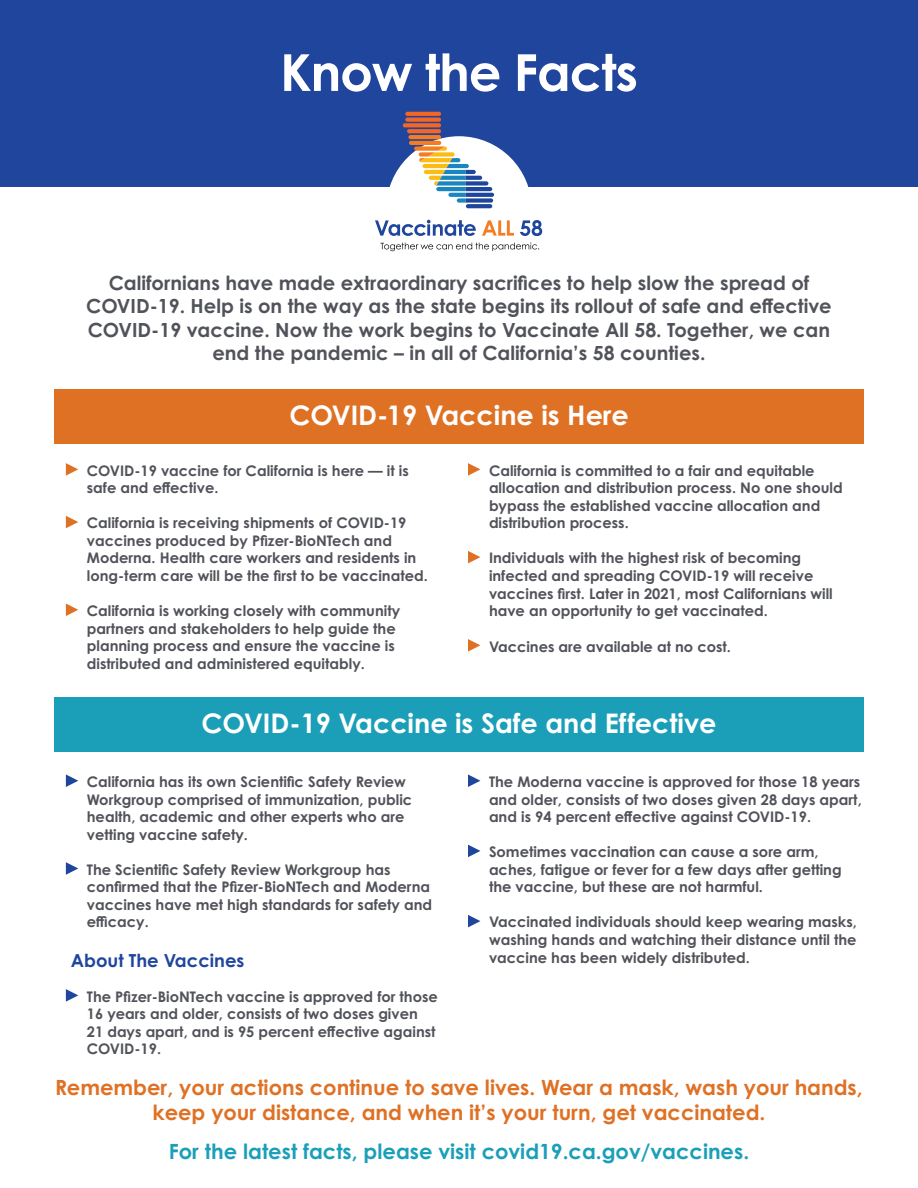
<style>
.page{position:relative;width:918px;height:1188px;background:#fff}
.page>*{position:absolute;margin:0;border:0;box-sizing:border-box;transform-origin:0 0}
.t1{font:700 51px "Century Gothic Pro";letter-spacing:-.02em;color:#fff}
.t2{font:700 27px "Century Gothic Pro";color:#fff}
.t3{font:700 21px/25.2px "Century Gothic Pro";color:#df7125;text-align:center}
.t4{font:700 21px "Century Gothic Pro";color:#1b9fb9}
.t5{font:700 19.5px/23.4px "Century Gothic Pro";color:#51535a;text-align:center}
.t6{font:700 18px "Century Gothic Pro";color:#20459c}
.t7{font:700 14.7px/17.5px "Century Gothic Pro";color:#51535a}
</style>
<div class="page">
<div style="left:54px;top:389px;width:810px;height:55px;background:#df7125"></div>
<div style="left:0;top:0;width:918px;height:187px;background:#20459c"></div>
<div style="left:386px;top:136px;width:146px;height:146px;background:#fff;border-radius:50%"></div>
<svg style="left:403px;top:112px;width:38px;height:15px"></svg>
<svg style="left:407px;top:129px;width:34px;height:4px"></svg>
<hr style="left:408px;top:135px;width:33px;height:4px;background:#f47c21;border-radius:2px">
<svg style="left:409px;top:141px;width:85px;height:62px"></svg>
<svg style="left:466px;top:204px;width:26px;height:4px"></svg>
<svg style="left:375px;top:220px;width:101px;height:16px"></svg>
<svg style="left:482px;top:220px;width:32px;height:16px"></svg>
<svg style="left:520px;top:220px;width:22px;height:16px"></svg>
<svg style="left:380px;top:243px;width:159px;height:8px"></svg>
<svg style="left:66px;top:463px;width:12px;height:13px"></svg>
<svg style="left:66px;top:516px;width:12px;height:12px"></svg>
<svg style="left:66px;top:604px;width:12px;height:12px"></svg>
<svg style="left:468px;top:463px;width:12px;height:13px"></svg>
<svg style="left:468px;top:551px;width:12px;height:12px"></svg>
<svg style="left:468px;top:639px;width:12px;height:13px"></svg>
<div style="left:54px;top:697px;width:810px;height:54px;background:#1b9fb9"></div>
<svg style="left:66px;top:774px;width:12px;height:13px"></svg>
<svg style="left:66px;top:862px;width:12px;height:13px"></svg>
<svg style="left:66px;top:989px;width:12px;height:13px"></svg>
<svg style="left:468px;top:774px;width:12px;height:13px"></svg>
<svg style="left:468px;top:845px;width:12px;height:12px"></svg>
<svg style="left:468px;top:915px;width:12px;height:12px"></svg>
<p class="t1" style="left:280px;top:41px;width:360px">Know the Facts</p>
<p class="t5" style="left:86px;top:271px;width:747px">Californians have made extraordinary sacrifices to help slow the spread of COVID-19. Help is on the way as the state begins its rollout of safe and effective COVID-19 vaccine. Now the work begins to Vaccinate All 58. Together, we can end the pandemic – in all of California’s 58 counties.</p>
<p class="t2" style="left:289px;top:399px;width:341px">COVID-19 Vaccine is Here</p>
<p class="t7" style="left:87px;top:461px;width:323px">COVID-19 vaccine for California is here — it is</p>
<p class="t7" style="left:87px;top:479px;width:133px">safe and effective.</p>
<p class="t7" style="left:87px;top:514px;width:343px">California is receiving shipments of COVID-19 vaccines produced by Pfizer-BioNTech and Moderna. Health care workers and residents in long-term care will be the first to be vaccinated.</p>
<p class="t7" style="left:87px;top:602px;width:315px">California is working closely with community partners and stakeholders to help guide the planning process and ensure the vaccine is distributed and administered equitably.</p>
<p class="t7" style="left:489px;top:461px;width:355px">California is committed to a fair and equitable allocation and distribution process. No one should bypass the established vaccine allocation and distribution process.</p>
<p class="t7" style="left:489px;top:549px;width:345px">Individuals with the highest risk of becoming infected and spreading COVID-19 will receive vaccines first. Later in 2021, most Californians will have an opportunity to get vaccinated.</p>
<p class="t7" style="left:489px;top:637px;width:244px">Vaccines are available at no cost.</p>
<p class="t2" style="left:202px;top:706px;width:516px">COVID-19 Vaccine is Safe and Effective</p>
<p class="t7" style="left:87px;top:773px;width:327px">California has its own Scientific Safety Review Workgroup comprised of immunization, public health, academic and other experts who are vetting vaccine safety.</p>
<p class="t7" style="left:87px;top:860px;width:347px">The Scientific Safety Review Workgroup has confirmed that the Pfizer-BioNTech and Moderna vaccines have met high standards for safety and efficacy.</p>
<p class="t6" style="left:71px;top:949px;width:175px">About The Vaccines</p>
<p class="t7" style="left:87px;top:987px;width:353px">The Pfizer-BioNTech vaccine is approved for those 16 years and older, consists of two doses given<br>21 days apart, and is 95 percent effective against COVID-19.</p>
<p class="t7" style="left:489px;top:773px;width:374px;text-align:justify">The Moderna vaccine is approved for those 18 years and older, consists of two doses given 28 days apart, and is 94 percent effective against COVID-19.</p>
<p class="t7" style="left:489px;top:843px;width:354px">Sometimes vaccination can cause a sore arm, aches, fatigue or fever for a few days after getting the vaccine, but these are not harmful.</p>
<p class="t7" style="left:489px;top:913px;width:369px;text-align:justify">Vaccinated individuals should keep wearing masks, washing hands and watching their distance until the vaccine has been widely distributed.</p>
<p class="t3" style="left:55px;top:1075px;width:809px">Remember, your actions continue to save lives. Wear a mask, wash your hands, keep your distance, and when it’s your turn, get vaccinated.</p>
<p class="t4" style="left:169px;top:1138px;width:582px">For the latest facts, please visit covid19.ca.gov/vaccines.</p>
</div>
